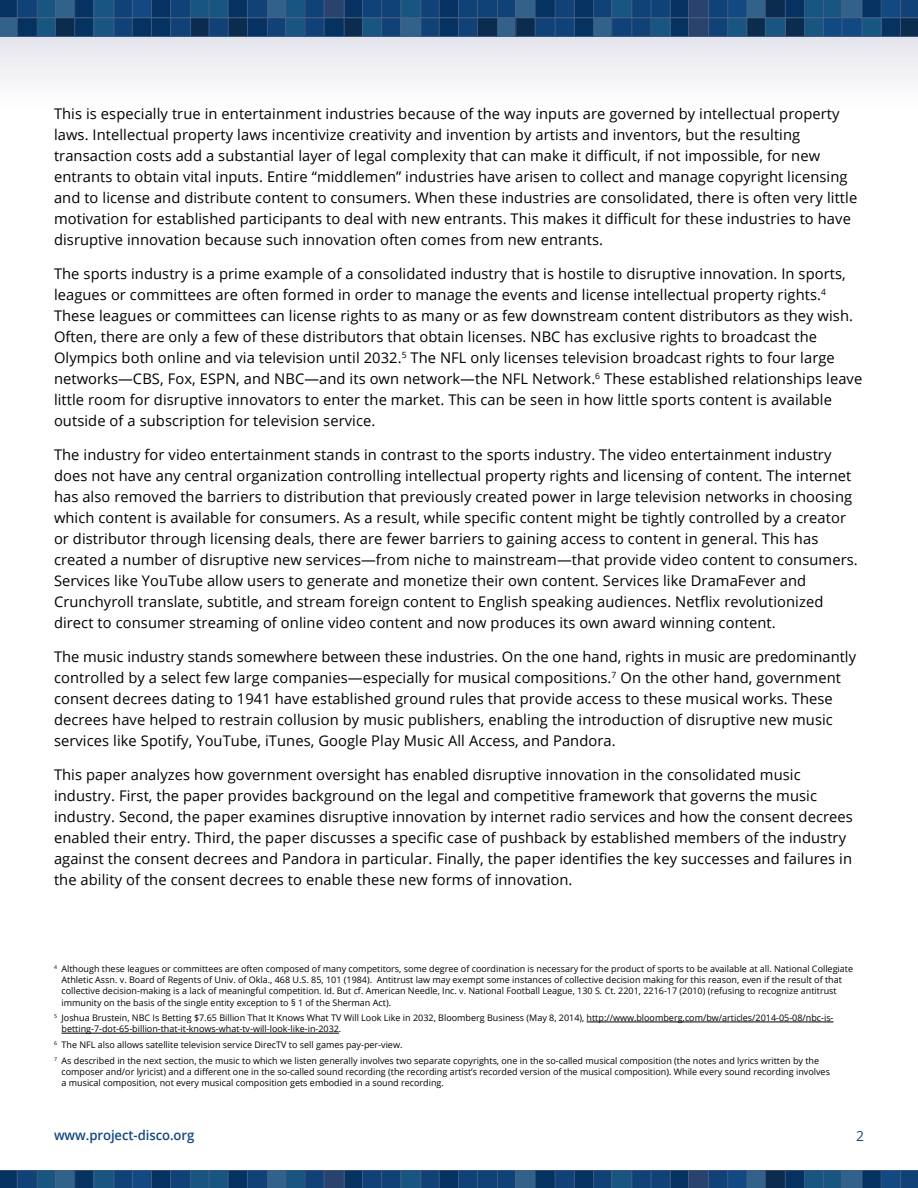
<style>
.page{position:relative;width:918px;height:1188px;background:#fff}
.page>*{position:absolute;margin:0;border:0;box-sizing:border-box;transform-origin:0 0}
.Body_One{font:14.7px/21px "Open Sans";letter-spacing:.005em;color:#000}
.CALLOUT{font:13.95px "Open Sans";color:#144882}
.Body_Text{font:600 13.5px "Open Sans";letter-spacing:-.005em;color:#144882}
.Footnote_Regular{font:9px/11.2px "Open Sans";color:#000}
</style>
<div class="page">
<div style="left:0;top:0;width:918px;height:110px;background:linear-gradient(to right,#f2f2f6,#f2f2f6)"></div>
<svg style="left:0;top:1170px;width:918px;height:18px;background:#174776"></svg>
<svg style="left:0;top:0;width:918px;height:37px;background:#174573"></svg>
<hr style="left:587px;top:1022px;width:247px;height:1px;background:#000">
<hr style="left:62px;top:1033px;width:277px;height:1px;background:#000">
<p class="Body_One" style="left:54px;top:103px;width:805px">This is especially true in entertainment industries because of the way inputs are governed by intellectual property laws. Intellectual property laws incentivize creativity and invention by artists and inventors, but the resulting transaction costs add a substantial layer of legal complexity that can make it difficult, if not impossible, for new entrants to obtain vital inputs. Entire “middlemen” industries have arisen to collect and manage copyright licensing and to license and distribute content to consumers. When these industries are consolidated, there is often very little motivation for established participants to deal with new entrants. This makes it difficult for these industries to have disruptive innovation because such innovation often comes from new entrants.</p>
<p class="Body_One" style="left:54px;top:263px;width:810px">The sports industry is a prime example of a consolidated industry that is hostile to disruptive innovation. In sports, leagues or committees are often formed in order to manage the events and license intellectual property rights.<sup>4<br></sup>These leagues or committees can license rights to as many or as few downstream content distributors as they wish.<br>Often, there are only a few of these distributors that obtain licenses. NBC has exclusive rights to broadcast the Olympics both online and via television until 2032.<sup>5</sup> The NFL only licenses television broadcast rights to four large networks—CBS, Fox, ESPN, and NBC—and its own network—the NFL Network.<sup>6</sup> These established relationships leave little room for disruptive innovators to enter the market. This can be seen in how little sports content is available outside of a subscription for television service.</p>
<p class="Body_One" style="left:54px;top:444px;width:805px">The industry for video entertainment stands in contrast to the sports industry. The video entertainment industry does not have any central organization controlling intellectual property rights and licensing of content. The internet has also removed the barriers to distribution that previously created power in large television networks in choosing which content is available for consumers. As a result, while specific content might be tightly controlled by a creator or distributor through licensing deals, there are fewer barriers to gaining access to content in general. This has created a number of disruptive new services—from niche to mainstream—that provide video content to consumers.<br>Services like YouTube allow users to generate and monetize their own content. Services like DramaFever and Crunchyroll translate, subtitle, and stream foreign content to English speaking audiences. Netflix revolutionized direct to consumer streaming of online video content and now produces its own award winning content.</p>
<p class="Body_One" style="left:54px;top:646px;width:804px">The music industry stands somewhere between these industries. On the one hand, rights in music are predominantly controlled by a select few large companies—especially for musical compositions.<sup>7</sup> On the other hand, government consent decrees dating to 1941 have established ground rules that provide access to these musical works. These decrees have helped to restrain collusion by music publishers, enabling the introduction of disruptive new music services like Spotify, YouTube, iTunes, Google Play Music All Access, and Pandora.</p>
<p class="Body_One" style="left:54px;top:764px;width:800px">This paper analyzes how government oversight has enabled disruptive innovation in the consolidated music industry. First, the paper provides background on the legal and competitive framework that governs the music industry. Second, the paper examines disruptive innovation by internet radio services and how the consent decrees enabled their entry. Third, the paper discusses a specific case of pushback by established members of the industry against the consent decrees and Pandora in particular. Finally, the paper identifies the key successes and failures in the ability of the consent decrees to enable these new forms of innovation.</p>
<p class="Footnote_Regular" style="left:61px;top:963px;width:793px;text-indent:-7px"><sup>4</sup> Although these leagues or committees are often composed of many competitors, some degree of coordination is necessary for the product of sports to be available at all. National Collegiate Athletic Assn. v. Board of Regents of Univ. of Okla., 468 U.S. 85, 101 (1984). Antitrust law may exempt some instances of collective decision making for this reason, even if the result of that collective decision-making is a lack of meaningful competition. Id. But cf. American Needle, Inc. v. National Football League, 130 S. Ct. 2201, 2216-17 (2010) (refusing to recognize antitrust immunity on the basis of the single entity exception to § 1 of the Sherman Act).</p>
<p class="Footnote_Regular" style="left:62px;top:1012px;width:774px;text-indent:-8px"><sup>5</sup> Joshua Brustein, NBC Is Betting $7.65 Billion That It Knows What TV Will Look Like in 2032, Bloomberg Business (May 8, 2014), http://www.bloomberg.com/bw/articles/2014-05-08/nbc-is&shy;betting-7-dot-65-billion-that-it-knows-what-tv-will-look-like-in-2032.</p>
<p class="Footnote_Regular" style="left:54px;top:1039px;width:350px"><sup>6</sup> The NFL also allows satellite television service DirecTV to sell games pay-per-view.</p>
<p class="Footnote_Regular" style="left:61px;top:1055px;width:770px;text-indent:-7px"><sup>7</sup> As described in the next section, the music to which we listen generally involves two separate copyrights, one in the so-called musical composition (the notes and lyrics written by the composer and/or lyricist) and a different one in the so-called sound recording (the recording artist’s recorded version of the musical composition). While every sound recording involves a musical composition, not every musical composition gets embodied in a sound recording.</p>
<p class="Body_Text" style="left:54px;top:1126px;width:142px">www.project-disco.org</p>
<p class="CALLOUT" style="left:856px;top:1127px;width:9px">2</p>
</div>
